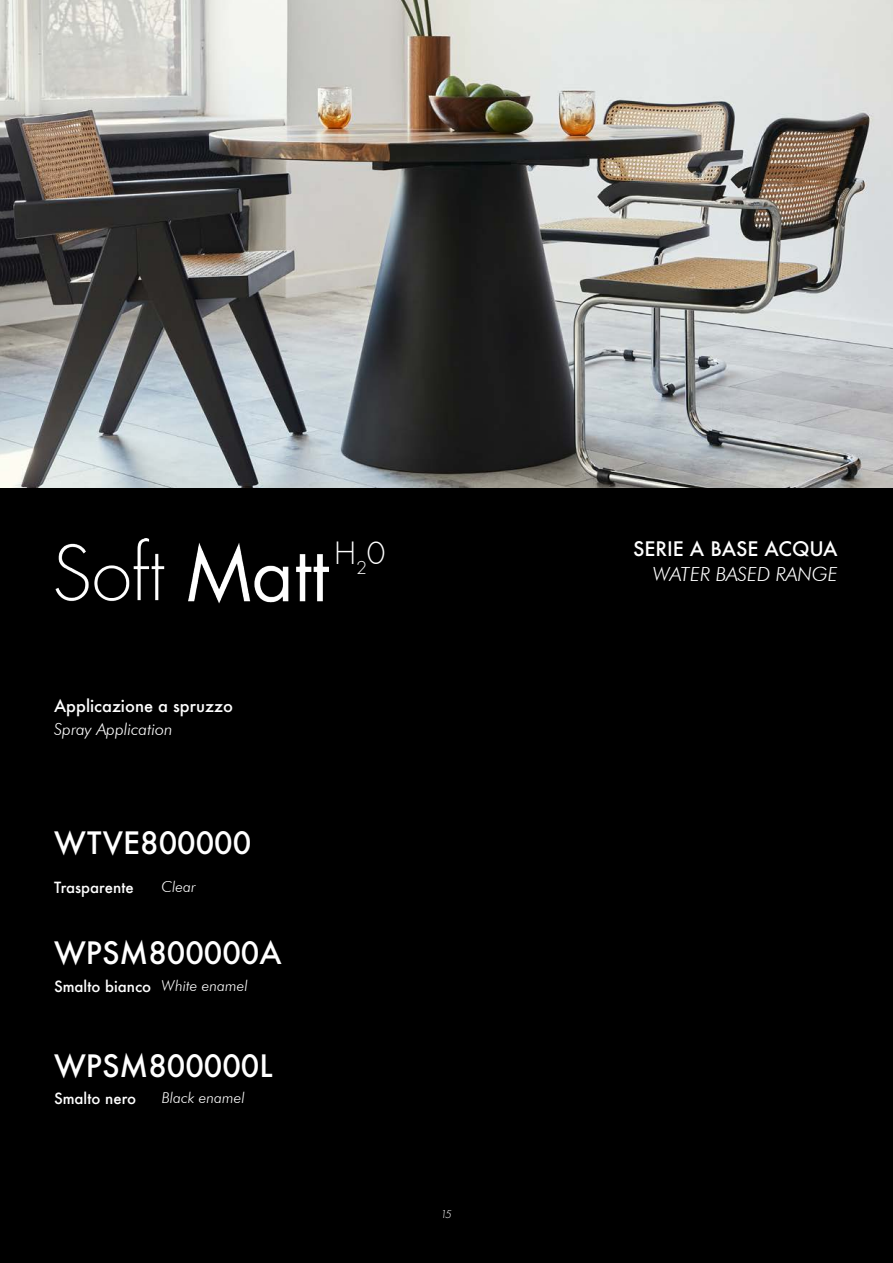
<style>
.page{position:relative;width:893px;height:1263px;background:#000}
.page>*{position:absolute;margin:0;border:0;box-sizing:border-box;transform-origin:0 0}
.t1{font:500 30px "Futura";color:#fff}
.t2{font:300 30px "Futura";color:#fff}
.t3{font:500 19.5px "Futura";color:#fff}
.t4{font:italic 300 19.5px "Futura BT";color:#fff}
.t5{font:300 17.55px "Futura";color:#fff}
.t6{font:500 16.5px "Futura";color:#fff}
.t7{font:italic 300 16.5px "Futura BT";color:#fff}
.t8{font:500 15px "Futura";color:#fff}
.t9{font:italic 300 15px "Futura BT";color:#fff}
.t10{font:italic 300 12px "Futura PT";color:#fff}
</style>
<div class="page">
<img style="left:0;top:0;width:893px;height:488px">
<img style="left:55px;top:539px;width:274px;height:65px">
<p class="t6" style="left:54px;top:694px;width:181px">Applicazione a spruzzo</p>
<p class="t7" style="left:54px;top:719px;width:120px">Spray Application</p>
<p class="t1" style="left:54px;top:822px;width:199px">WTVE800000</p>
<p class="t8" style="left:54px;top:877px;width:81px">Trasparente</p>
<p class="t9" style="left:162px;top:878px;width:36px">Clear</p>
<p class="t1" style="left:54px;top:932px;width:229px">WPSM800000A</p>
<p class="t8" style="left:54px;top:976px;width:99px">Smalto bianco</p>
<p class="t9" style="left:162px;top:976px;width:88px">White enamel</p>
<p class="t1" style="left:54px;top:1045px;width:220px">WPSM800000L</p>
<p class="t8" style="left:54px;top:1088px;width:84px">Smalto nero</p>
<p class="t9" style="left:162px;top:1089px;width:85px">Black enamel</p>
<p class="t2" style="left:335px;top:535px;width:23px">H</p>
<p class="t3" style="left:633px;top:535px;width:206px">SERIE A BASE ACQUA</p>
<p class="t5" style="left:356px;top:557px;width:31px">2<sup>0</sup></p>
<p class="t4" style="left:653px;top:562px;width:186px">WATER BASED RANGE</p>
<p class="t10" style="left:440px;top:1207px;width:13px">15</p>
</div>
